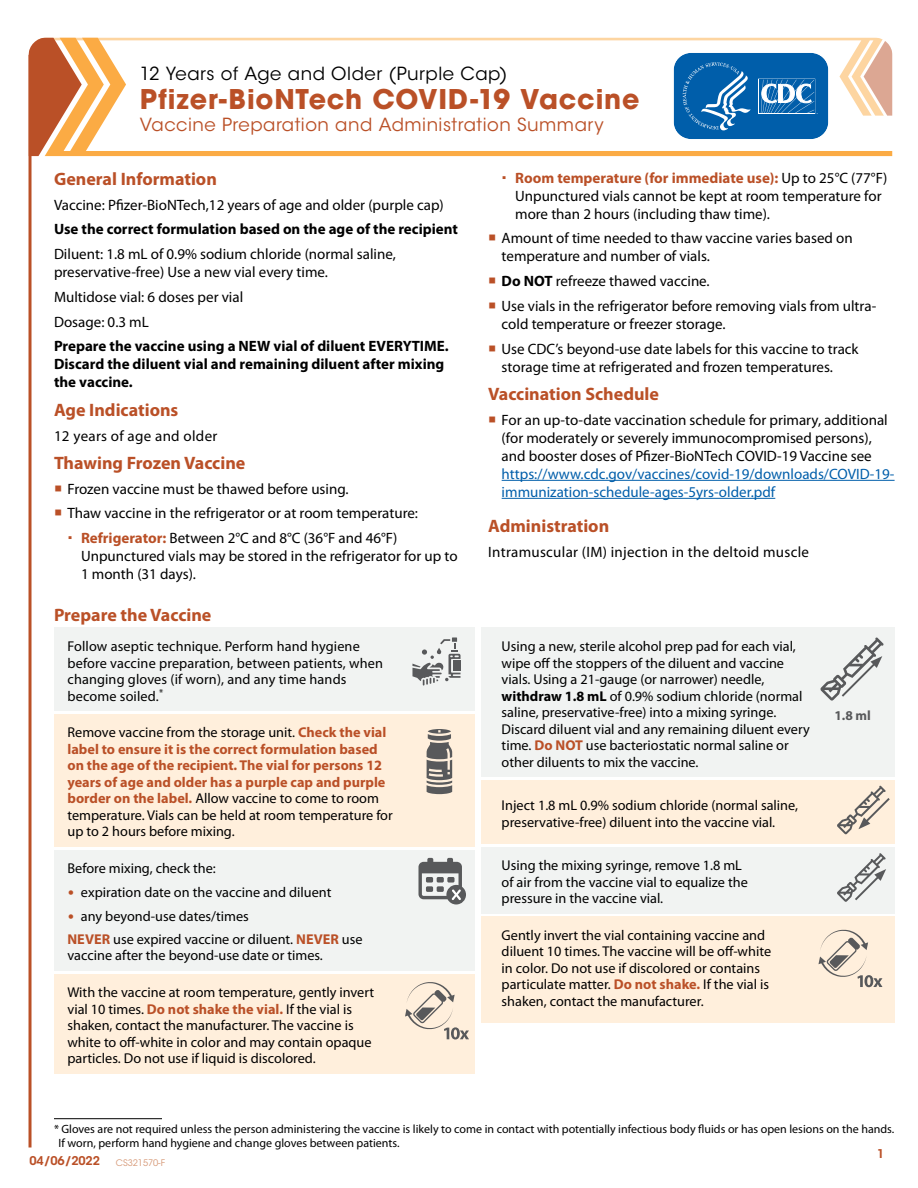
<style>
.page{position:relative;width:918px;height:1188px;background:#fff}
.page>*{position:absolute;margin:0;border:0;box-sizing:border-box;transform-origin:0 0}
.t1{font:700 27px "ITC Avant Garde Pro";letter-spacing:.03em;color:#ba5027}
.H2_ARROWS{font:700 18px "Myriad Pro";color:#ba5027}
.t2{font:18px "ITC Avant Garde Std";letter-spacing:.03em;color:#ba5027}
.t3{font:18px "ITC Avant Garde Std";letter-spacing:.03em;color:#000}
.t4{font:15px/18px "Myriad Pro";color:#000}
.t5{font:700 15px/18px "Myriad Pro";color:#000}
.t6{font:15px "Myriad Pro";letter-spacing:.02em;color:#000}
.P2_-_Shaded_White{font:14.25px/16.5px "Myriad Pro";color:#000}
.P1_-_Shaded_Orange{font:14.25px/16.5px "Myriad Pro";color:#000}
.P1_-_Shaded_Orange-2{font:700 14.25px/16.5px "Myriad Pro";color:#ba5027}
.t7{font:700 13.5px "Myriad Pro";color:#58595b}
.Note{font:12px/14.4px "Myriad Pro";color:#000}
.t8{font:600 12px "ITC Avant Garde Std";letter-spacing:-.01em;color:#ba5027}
.t9{font:9px "ITC Avant Garde Std";letter-spacing:-.01em;color:#d79b7a}
.s1{font-weight:700;color:#ba5027}
.s2{font-weight:700}
.s3{color:#005eaa}
.s4{font-weight:400;color:#000}
.s5{font-family:"Calibri";color:#ba5027}
</style>
<div class="page">
<svg style="left:28px;top:38px;width:17px;height:118px"></svg>
<svg style="left:45px;top:38px;width:847px;height:118px"></svg>
<hr style="left:29px;top:55px;width:3px;height:1093px;background:#ba5027">
<hr style="left:54px;top:1118px;width:108px;height:1px;background:#000">
<hr style="left:502px;top:480px;width:393px;height:1px;background:#005eaa">
<hr style="left:502px;top:498px;width:273px;height:1px;background:#005eaa">
<div style="left:54px;top:628px;width:421px;height:83px;background:#f1f3f2"></div>
<div style="left:54px;top:714px;width:421px;height:133px;background:#ffefdc"></div>
<div style="left:54px;top:850px;width:421px;height:33px;background:#f1f3f2"></div>
<div style="left:54px;top:873px;width:421px;height:34px;background:#f1f3f2"></div>
<div style="left:54px;top:897px;width:421px;height:34px;background:#f1f3f2"></div>
<div style="left:54px;top:921px;width:421px;height:50px;background:#f1f3f2"></div>
<div style="left:54px;top:974px;width:421px;height:100px;background:#ffefdc"></div>
<div style="left:481px;top:628px;width:414px;height:149px;background:#f1f3f2"></div>
<div style="left:481px;top:780px;width:414px;height:64px;background:#ffefdc"></div>
<div style="left:481px;top:847px;width:414px;height:66px;background:#f1f3f2"></div>
<div style="left:481px;top:917px;width:414px;height:106px;background:#ffefdc"></div>
<svg style="left:672px;top:51px;width:158px;height:90px"></svg>
<svg style="left:412px;top:637px;width:49px;height:49px"></svg>
<svg style="left:418px;top:858px;width:48px;height:46px"></svg>
<svg style="left:427px;top:729px;width:25px;height:65px"></svg>
<svg style="left:405px;top:982px;width:64px;height:58px"></svg>
<svg style="left:820px;top:637px;width:64px;height:64px"></svg>
<svg style="left:837px;top:786px;width:53px;height:48px"></svg>
<svg style="left:837px;top:853px;width:49px;height:49px"></svg>
<svg style="left:818px;top:930px;width:65px;height:57px"></svg>
<h1 class="t3" style="left:140px;top:62px;width:369px">12 Years of Age and Older (Purple Cap)</h1>
<h1 class="t1" style="left:140px;top:81px;width:501px">Pfizer-BioNTech COVID-19 Vaccine</h1>
<h1 class="t2" style="left:140px;top:113px;width:465px">Vaccine Preparation and Administration Summary</h1>
<h2 class="H2_ARROWS" style="left:54px;top:167px;width:164px">General Information</h2>
<p class="t4" style="left:54px;top:195px;width:391px">Vaccine: Pfizer-BioNTech,12 years of age and older (purple cap)</p>
<p class="t5" style="left:54px;top:220px;width:405px">Use the correct formulation based on the age of the recipient</p>
<p class="t4" style="left:54px;top:245px;width:343px">Diluent: 1.8 mL of 0.9% sodium chloride (normal saline, preservative-free) Use a new vial every time.</p>
<p class="t4" style="left:54px;top:288px;width:191px">Multidose vial: 6 doses per vial</p>
<p class="t4" style="left:54px;top:312px;width:96px">Dosage: 0.3 mL</p>
<p class="t5" style="left:54px;top:337px;width:396px">Prepare the vaccine using a NEW vial of diluent EVERYTIME.<br>Discard the diluent vial and remaining diluent after mixing the vaccine.</p>
<h2 class="H2_ARROWS" style="left:54px;top:398px;width:126px">Age Indications</h2>
<p class="t6" style="left:54px;top:426px;width:165px">12 years of age and older</p>
<h2 class="H2_ARROWS" style="left:54px;top:451px;width:193px">Thawing Frozen Vaccine</h2>
<p class="t4" style="left:68px;top:479px;width:283px">Frozen vaccine must be thawed before using.</p>
<p class="t4" style="left:68px;top:504px;width:352px">Thaw vaccine in the refrigerator or at room temperature:</p>
<p class="t4" style="left:81px;top:529px;width:378px"><span class="s1">Refrigerator:</span> Between 2°C and 8°C (36°F and 46°F)<br>Unpunctured vials may be stored in the refrigerator for up to<br>1 month (31 days).</p>
<p class="t4" style="left:515px;top:168px;width:374px"><span class="s1">Room temperature (for immediate use):</span> Up to 25°C (77°F)<br>Unpunctured vials cannot be kept at room temperature for more than 2 hours (including thaw time).</p>
<p class="t4" style="left:502px;top:229px;width:353px">Amount of time needed to thaw vaccine varies based on temperature and number of vials.</p>
<p class="t4" style="left:502px;top:272px;width:210px"><span class="s2">Do NOT</span> refreeze thawed vaccine.</p>
<p class="t4" style="left:502px;top:297px;width:376px">Use vials in the refrigerator before removing vials from ultra&shy;cold temperature or freezer storage.</p>
<p class="t4" style="left:502px;top:339px;width:358px">Use CDC’s beyond-use date labels for this vaccine to track storage time at refrigerated and frozen temperatures.</p>
<h2 class="H2_ARROWS" style="left:488px;top:382px;width:172px">Vaccination Schedule</h2>
<p class="t4" style="left:502px;top:411px;width:394px">For an up-to-date vaccination schedule for primary, additional (for moderately or severely immunocompromised persons), and booster doses of Pfizer-BioNTech COVID-19 Vaccine see <span class="s3">https://www.cdc.gov/vaccines/covid-19/downloads/COVID-19- immunization-schedule-ages-5yrs-older.pdf</span></p>
<h2 class="H2_ARROWS" style="left:488px;top:514px;width:123px">Administration</h2>
<p class="t6" style="left:488px;top:542px;width:323px">Intramuscular (IM) injection in the deltoid muscle</p>
<h2 class="H2_ARROWS" style="left:54px;top:603px;width:159px">Prepare the Vaccine</h2>
<p class="P2_-_Shaded_White" style="left:68px;top:638px;width:317px">Follow aseptic technique. Perform hand hygiene before vaccine preparation, between patients, when changing gloves (if worn), and any time hands become soiled.<sup>*</sup></p>
<p class="P1_-_Shaded_Orange-2" style="left:68px;top:724px;width:327px"><span class="s4">Remove vaccine from the storage unit.</span> Check the vial label to ensure it is the correct formulation based on the age of the recipient. The vial for persons 12 years of age and older has a purple cap and purple border on the label. <span class="s4">Allow vaccine to come to room temperature. Vials can be held at room temperature for up to 2 hours before mixing.</span></p>
<p class="P2_-_Shaded_White" style="left:68px;top:860px;width:150px">Before mixing, check the:</p>
<p class="P2_-_Shaded_White" style="left:68px;top:884px;width:265px"><span class="s5">•</span> expiration date on the vaccine and diluent</p>
<p class="P2_-_Shaded_White" style="left:68px;top:907px;width:183px"><span class="s5">•</span> any beyond-use dates/times</p>
<p class="P2_-_Shaded_White" style="left:68px;top:931px;width:296px"><span class="s1">NEVER</span> use expired vaccine or diluent. <span class="s1">NEVER</span> use vaccine after the beyond-use date or times.</p>
<p class="P1_-_Shaded_Orange" style="left:68px;top:984px;width:308px">With the vaccine at room temperature, gently invert vial 10 times. <span class="s1">Do not shake the vial.</span> If the vial is shaken, contact the manufacturer. The vaccine is white to off-white in color and may contain opaque particles. Do not use if liquid is discolored.</p>
<p class="P2_-_Shaded_White" style="left:502px;top:638px;width:310px">Using a new, sterile alcohol prep pad for each vial, wipe off the stoppers of the diluent and vaccine vials. Using a 21-gauge (or narrower) needle, <span class="s2">withdraw 1.8 mL</span> of 0.9% sodium chloride (normal saline, preservative-free) into a mixing syringe.<br>Discard diluent vial and any remaining diluent every time. <span class="s1">Do NOT</span> use bacteriostatic normal saline or other diluents to mix the vaccine.</p>
<p class="P1_-_Shaded_Orange" style="left:502px;top:797px;width:298px">Inject 1.8 mL 0.9% sodium chloride (normal saline, preservative-free) diluent into the vaccine vial.</p>
<p class="P2_-_Shaded_White" style="left:502px;top:857px;width:248px">Using the mixing syringe, remove 1.8 mL of air from the vaccine vial to equalize the pressure in the vaccine vial.</p>
<p class="P1_-_Shaded_Orange" style="left:502px;top:927px;width:271px">Gently invert the vial containing vaccine and diluent 10 times. The vaccine will be off-white in color. Do not use if discolored or contains particulate matter. <span class="s1">Do not shake.</span> If the vial is shaken, contact the manufacturer.</p>
<p class="t7" style="left:834px;top:706px;width:38px">1.8 ml</p>
<p class="Note" style="left:58px;top:1122px;width:837px;text-indent:-4px">* Gloves are not required unless the person administering the vaccine is likely to come in contact with potentially infectious body fluids or has open lesions on the hands.<br>If worn, perform hand hygiene and change gloves between patients.</p>
<p class="t8" style="left:877px;top:1146px;width:9px">1</p>
<p class="t8" style="left:30px;top:1153px;width:72px">04/06/2022</p>
<p class="t9" style="left:116px;top:1157px;width:51px">CS321570-F</p>
</div>
